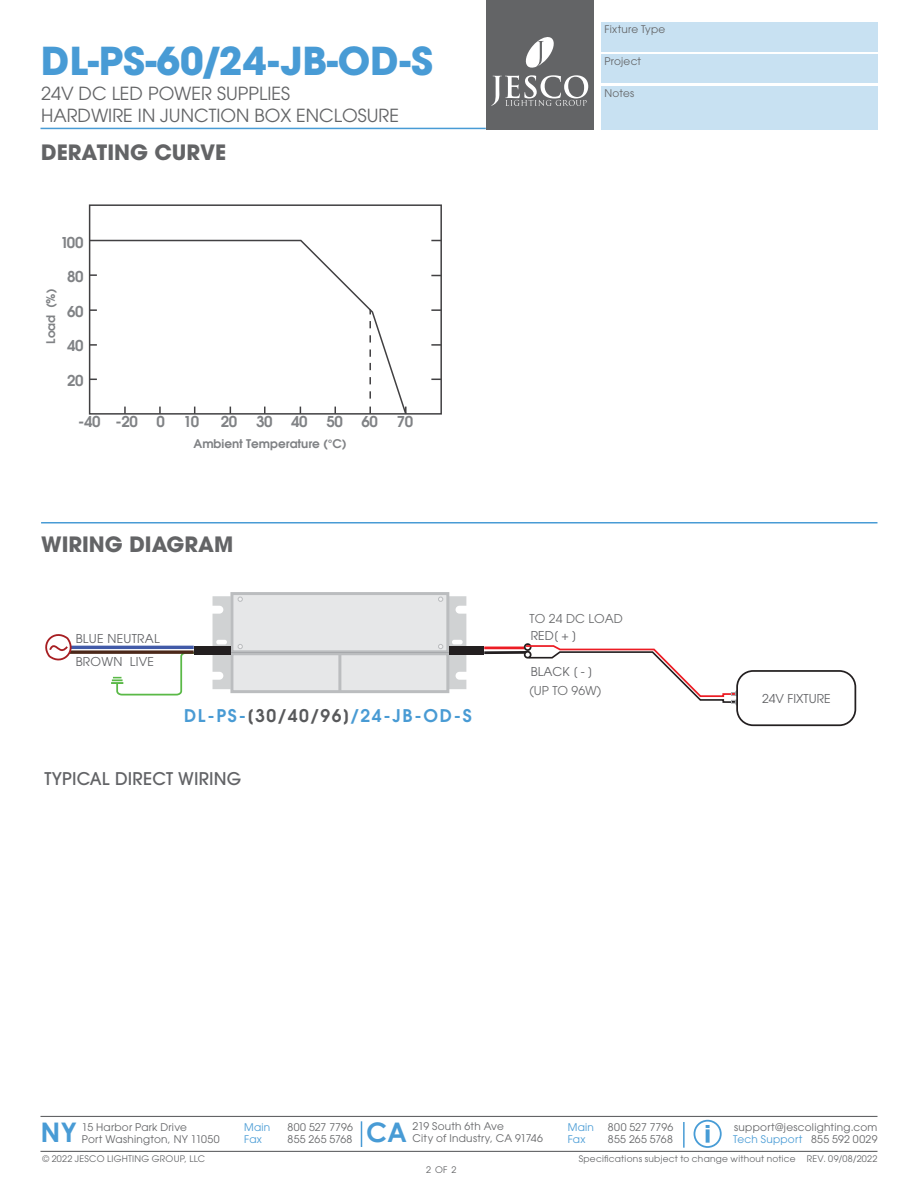
<style>
.page{position:relative;width:918px;height:1188px;background:#fff}
.page>*{position:absolute;margin:0;border:0;box-sizing:border-box;transform-origin:0 0}
.t1{font:700 38.25px "ITC Avant Garde Std";color:#489bd5}
.t2{font:700 27px "Century Gothic";color:#489bd5}
.t3{font:700 21px "ITC Avant Garde Std";color:#636466}
.t4{font:18px/21.6px "ITC Avant Garde Std";color:#636466}
.t5{font:600 17.4px "ITC Avant Garde Std";letter-spacing:.1em;color:#499bd4}
.t6{font:500 17.4px "ITC Avant Garde Std";letter-spacing:.01em;color:#626366}
.t7{font:600 15px "Avant Garde";letter-spacing:-.025em;color:#808285}
.t8{font:12.15px "ITC Avant Garde Std";letter-spacing:.02em;color:#626366}
.t9{font:12.15px "ITC Avant Garde Std";letter-spacing:.005em;color:#6a6b6d}
.t10{font:12.15px "ITC Avant Garde Std";color:#626366}
.t11{font:600 12px "Avant Garde";color:#808285}
.t12{font:10.5px/12px "ITC Avant Garde Std";letter-spacing:.025em;color:#636466}
.t13{font:10.5px/12px "ITC Avant Garde Std";letter-spacing:.025em;color:#489bd5}
.t14{font:9px "ITC Avant Garde Std";letter-spacing:.03em;color:#636466}
.s1{color:#58595b}
.s2{color:#489bd5}
</style>
<div class="page">
<div style="left:486px;top:0;width:108px;height:129px;background:#636466"></div>
<svg style="left:491px;top:75px;width:97px;height:31px"></svg>
<svg style="left:525px;top:37px;width:29px;height:31px"></svg>
<hr style="left:41px;top:128px;width:445px;height:1px;background:#489bd5">
<div style="left:694px;top:1120px;width:28px;height:28px;border:2px solid #479cd6;border-radius:50%"></div>
<svg style="left:706px;top:1129px;width:4px;height:14px"></svg>
<svg style="left:706px;top:1125px;width:4px;height:3px"></svg>
<hr style="left:40px;top:1116px;width:838px;height:1px;background:#636466">
<hr style="left:40px;top:1151px;width:838px;height:1px;background:#636466">
<hr style="left:683px;top:1122px;width:2px;height:26px;background:#489bd5">
<svg style="left:361px;top:1121px;width:1px;height:26px"></svg>
<div style="left:601px;top:22px;width:277px;height:30px;background:#c8e1f2"></div>
<div style="left:601px;top:54px;width:277px;height:29px;background:#c8e1f2"></div>
<div style="left:601px;top:86px;width:277px;height:43px;background:#c8e1f2"></div>
<div style="left:89px;top:204px;width:353px;height:211px;border:2px solid #414042"></div>
<svg style="left:88px;top:239px;width:320px;height:176px"></svg>
<svg style="left:90px;top:274px;width:7px;height:2px"></svg>
<svg style="left:90px;top:309px;width:7px;height:2px"></svg>
<svg style="left:90px;top:344px;width:7px;height:2px"></svg>
<svg style="left:124px;top:407px;width:2px;height:7px"></svg>
<svg style="left:159px;top:407px;width:2px;height:7px"></svg>
<svg style="left:264px;top:407px;width:2px;height:7px"></svg>
<svg style="left:369px;top:407px;width:2px;height:7px"></svg>
<svg style="left:369px;top:391px;width:2px;height:8px"></svg>
<svg style="left:369px;top:377px;width:2px;height:7px"></svg>
<svg style="left:369px;top:363px;width:2px;height:7px"></svg>
<svg style="left:369px;top:349px;width:2px;height:8px"></svg>
<svg style="left:369px;top:335px;width:2px;height:8px"></svg>
<svg style="left:369px;top:321px;width:2px;height:7px"></svg>
<svg style="left:405px;top:407px;width:2px;height:7px"></svg>
<svg style="left:431px;top:309px;width:10px;height:2px"></svg>
<svg style="left:431px;top:344px;width:10px;height:2px"></svg>
<hr style="left:41px;top:522px;width:836px;height:2px;background:#489bd5">
<hr style="left:69px;top:646px;width:125px;height:3px;background:#415aa8">
<svg style="left:77px;top:650px;width:34px;height:4px"></svg>
<hr style="left:484px;top:647px;width:41px;height:2px;background:#ec1c24">
<hr style="left:484px;top:651px;width:44px;height:3px;background:#231f20">
<div style="left:524px;top:643px;width:8px;height:8px;border:2px solid #231f20;border-radius:50%"></div>
<svg style="left:111px;top:596px;width:119px;height:100px"></svg>
<div style="left:232px;top:594px;width:216px;height:58px;background:#e6e7e8"></div>
<div style="left:230px;top:592px;width:219px;height:61px;border:3px solid #bbbdbf"></div>
<div style="left:232px;top:654px;width:216px;height:38px;background:#e6e7e8"></div>
<div style="left:230px;top:652px;width:219px;height:41px;border:3px solid #bbbdbf"></div>
<hr style="left:338px;top:654px;width:3px;height:38px;background:#bbbdbf">
<svg style="left:238px;top:597px;width:5px;height:5px"></svg>
<svg style="left:238px;top:644px;width:5px;height:5px"></svg>
<svg style="left:438px;top:596px;width:28px;height:93px"></svg>
<hr style="left:231px;top:652px;width:219px;height:1px;background:#a6a8ab">
<div style="left:450px;top:646px;width:34px;height:9px;background:#231f20"></div>
<div style="left:194px;top:646px;width:37px;height:8px;background:#231f20"></div>
<svg style="left:45px;top:634px;width:32px;height:27px"></svg>
<svg style="left:524px;top:644px;width:216px;height:61px"></svg>
<div style="left:737px;top:671px;width:118px;height:54px;background:#fff;border-radius:16px"></div>
<div style="left:736px;top:670px;width:120px;height:56px;border:2px solid #231f20;border-radius:16px"></div>
<h1 class="t1" style="left:41px;top:35px;width:393px">DL-PS-60/24-JB-OD-S</h1>
<h3 class="t4" style="left:41px;top:82px;width:360px">24V DC LED POWER SUPPLIES<br>HARDWIRE IN JUNCTION BOX ENCLOSURE</h3>
<h3 class="t3" style="left:41px;top:138px;width:187px">DERATING CURVE</h3>
<h3 class="t7" style="left:61px;top:232px;width:24px">100</h3>
<h3 class="t7" style="left:67px;top:267px;width:18px">80</h3>
<h3 class="t7" style="left:67px;top:301px;width:18px">60</h3>
<h3 class="t7" style="left:67px;top:336px;width:18px">40</h3>
<h3 class="t7" style="left:67px;top:370px;width:18px">20</h3>
<p class="t11" style="left:43px;top:344px;width:56px;rotate:-90deg">Load (%)</p>
<h3 class="t7" style="left:78px;top:411px;width:61px">-40 -20</h3>
<h3 class="t7" style="left:157px;top:411px;width:10px">0</h3>
<h3 class="t7" style="left:184px;top:411px;width:17px">10</h3>
<h3 class="t7" style="left:221px;top:411px;width:53px">20 30</h3>
<h3 class="t7" style="left:291px;top:411px;width:18px">40</h3>
<h3 class="t7" style="left:326px;top:411px;width:18px">50</h3>
<h3 class="t7" style="left:362px;top:411px;width:18px">60</h3>
<h3 class="t7" style="left:397px;top:411px;width:18px">70</h3>
<p class="t11" style="left:193px;top:436px;width:155px">Ambient Temperature (°C)</p>
<h3 class="t3" style="left:41px;top:530px;width:194px">WIRING DIAGRAM</h3>
<p class="t8" style="left:76px;top:631px;width:85px">BLUE NEUTRAL</p>
<p class="t8" style="left:76px;top:654px;width:80px">BROWN LIVE</p>
<h3 class="t5" style="left:184px;top:705px;width:289px">DL-PS-<span class="s1">[30/40/96]</span>/24-JB-OD-S</h3>
<h3 class="t6" style="left:44px;top:768px;width:199px">TYPICAL DIRECT WIRING</h3>
<p class="t12" style="left:605px;top:23px;width:62px">Fixture Type</p>
<p class="t12" style="left:605px;top:55px;width:38px">Project</p>
<p class="t12" style="left:605px;top:87px;width:31px">Notes</p>
<p class="t9" style="left:530px;top:611px;width:95px">TO 24 DC LOAD</p>
<p class="t8" style="left:531px;top:628px;width:48px">RED[ + ]</p>
<p class="t8" style="left:531px;top:664px;width:64px">BLACK [ - ]</p>
<p class="t9" style="left:529px;top:683px;width:73px">(UP TO 96W)</p>
<p class="t10" style="left:762px;top:691px;width:70px">24V FIXTURE</p>
<p class="t12" style="left:413px;top:1120px;width:132px">219 South 6th Ave<br>City of Industry, CA 91746</p>
<h2 class="t2" style="left:40px;top:1112px;width:38px">NY</h2>
<h2 class="t2" style="left:366px;top:1112px;width:43px">CA</h2>
<p class="t12" style="left:288px;top:1121px;width:67px">800 527 7796<br>855 265 5768</p>
<p class="t12" style="left:608px;top:1121px;width:67px">800 527 7796<br>855 265 5768</p>
<p class="t12" style="left:733px;top:1121px;width:146px">support@jescolighting.com<br><span class="s2">Tech Support</span> 855 592 0029</p>
<p class="t12" style="left:82px;top:1121px;width:139px">15 Harbor Park Drive<br>Port Washington, NY 11050</p>
<p class="t14" style="left:42px;top:1153px;width:164px">© 2022 JESCO LIGHTING GROUP, LLC</p>
<p class="t13" style="left:244px;top:1121px;width:28px">Main<br>Fax</p>
<p class="t13" style="left:568px;top:1121px;width:28px">Main<br>Fax</p>
<p class="t14" style="left:579px;top:1153px;width:300px">Specifications subject to change without notice REV. 09/08/2022</p>
<p class="t14" style="left:426px;top:1164px;width:32px">2 OF 2</p>
</div>
